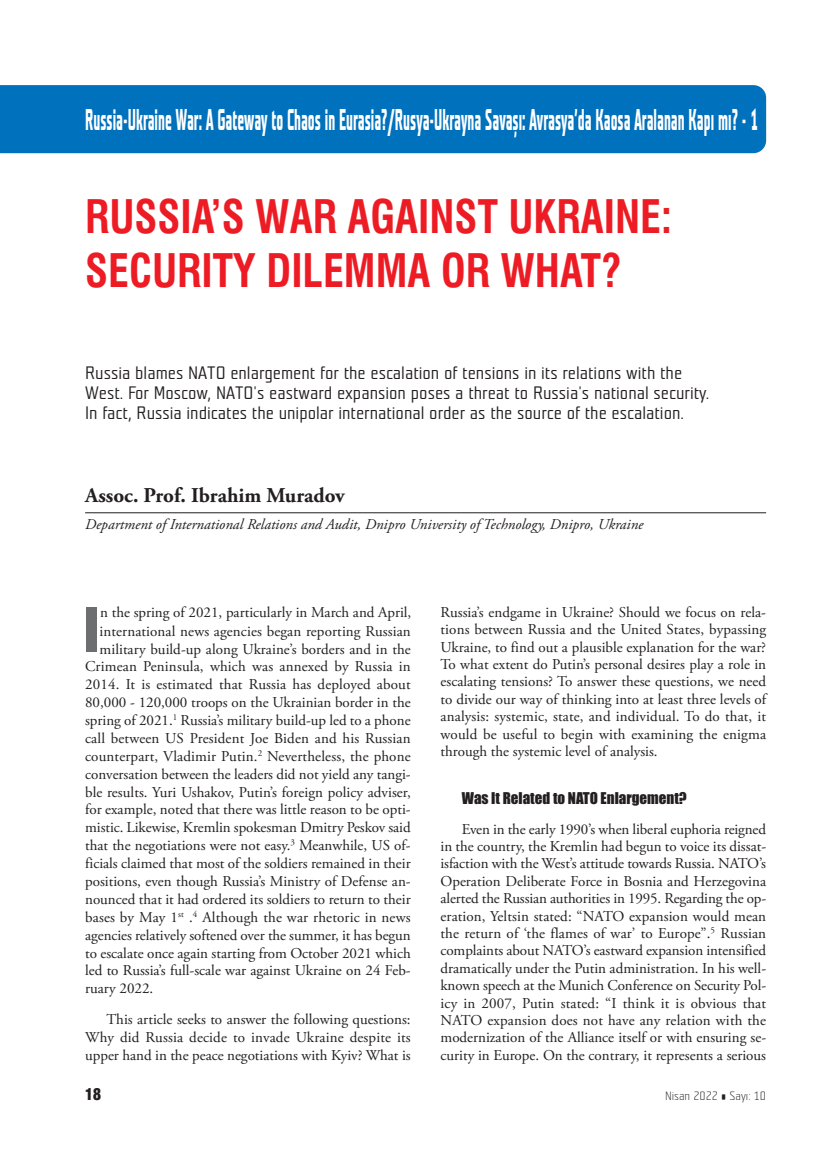
<style>
.page{position:relative;width:830px;height:1149px;background:#fff}
.page>*{position:absolute;margin:0;border:0;box-sizing:border-box;transform-origin:0 0}
.t1{font:900 condensed 59.25px "Helvetica";color:#6d6e70}
.t2{font:700 condensed 45px/54px "Swiss 721 BT";color:#ed1c24;scale:.93 1}
.t3{font:700 30px "STF Teuton Normal";color:#fff;scale:.5 1}
.t4{font:700 21px "Adobe Garamond Pro";color:#231f20}
.t5{font:18px/20.2px "STF Teuton Mager";color:#231f20}
.t6{font:900 condensed 18px "Helvatika";color:#231f20;scale:.9 1}
.t7{font:15px/17.4px "Adobe Garamond Pro";color:#231f20;text-align:justify}
.t8{font:italic 15px "Adobe Garamond Pro";color:#231f20}
.t9{font:15px "Impact";color:#231f20}
.t10{font:12px "STF Teuton Hell";color:#231f20}
</style>
<div class="page">
<div style="left:0;top:85px;width:765px;height:68px;background:#0071bc"></div>
<hr style="left:85px;top:512px;width:680px;height:1px;background:#231f20">
<h3 class="t3" style="left:85px;top:102px;width:1346px">Russia-Ukraine War: A Gateway to Chaos in Eurasia?/Rusya-Ukrayna Savașı: Avrasya’da Kaosa Aralanan Kapı mı? - 1</h3>
<h2 class="t2" style="left:85px;top:190px;width:632px">RUSSIA’S WAR AGAINST UKRAINE:<br>SECURITY DILEMMA OR WHAT?</h2>
<p class="t5" style="left:85px;top:364px;width:625px">Russia blames NATO enlargement for the escalation of tensions in its relations with the<br>West. For Moscow, NATO's eastward expansion poses a threat to Russia's national security.<br>In fact, Russia indicates the unipolar international order as the source of the escalation.</p>
<h3 class="t4" style="left:85px;top:487px;width:261px">Assoc. Prof. Ibrahim Muradov</h3>
<p class="t8" style="left:85px;top:518px;width:559px">Department of International Relations and Audit, Dnipro University of Technology, Dnipro, Ukraine</p>
<h1 class="t1" style="left:83px;top:606px;width:18px">I</h1>
<p class="t7" style="left:100px;top:604px;width:312px">n the spring of 2021, particularly in March and April,</p>
<p class="t7" style="left:99px;top:623px;width:312px">international news agencies began reporting Russian</p>
<p class="t7" style="left:99px;top:641px;width:312px">military build-up along Ukraine’s borders and in the</p>
<p class="t7" style="left:85px;top:659px;width:327px">Crimean Peninsula, which was annexed by Russia in</p>
<p class="t7" style="left:85px;top:677px;width:327px">2014. It is estimated that Russia has deployed about</p>
<p class="t7" style="left:85px;top:694px;width:327px">80,000 - 120,000 troops on the Ukrainian border in the</p>
<p class="t7" style="left:85px;top:712px;width:327px">spring of 2021.<sup>1</sup> Russia’s military build-up led to a phone</p>
<p class="t7" style="left:85px;top:730px;width:327px">call between US President Joe Biden and his Russian</p>
<p class="t7" style="left:85px;top:748px;width:327px">counterpart, Vladimir Putin.<sup>2</sup> Nevertheless, the phone</p>
<p class="t7" style="left:85px;top:766px;width:327px">conversation between the leaders did not yield any tangi-</p>
<p class="t7" style="left:85px;top:784px;width:327px">ble results. Yuri Ushakov, Putin’s foreign policy adviser,</p>
<p class="t7" style="left:85px;top:802px;width:327px">for example, noted that there was little reason to be opti-</p>
<p class="t7" style="left:85px;top:819px;width:327px">mistic. Likewise, Kremlin spokesman Dmitry Peskov said</p>
<p class="t7" style="left:85px;top:837px;width:327px">that the negotiations were not easy.<sup>3</sup> Meanwhile, US of-</p>
<p class="t7" style="left:85px;top:855px;width:327px">ficials claimed that most of the soldiers remained in their</p>
<p class="t7" style="left:85px;top:873px;width:327px">positions, even though Russia’s Ministry of Defense an-</p>
<p class="t7" style="left:85px;top:891px;width:327px">nounced that it had ordered its soldiers to return to their</p>
<p class="t7" style="left:85px;top:909px;width:327px">bases by May 1<sup>st</sup> .<sup>4</sup> Although the war rhetoric in news</p>
<p class="t7" style="left:85px;top:927px;width:327px">agencies relatively softened over the summer, it has begun</p>
<p class="t7" style="left:85px;top:945px;width:327px">to escalate once again starting from October 2021 which</p>
<p class="t7" style="left:85px;top:962px;width:327px">led to Russia’s full-scale war against Ukraine on 24 Feb-</p>
<p class="t7" style="left:85px;top:980px;width:70px">ruary 2022.</p>
<p class="t7" style="left:85px;top:1011px;width:327px;line-height:17.9px;text-indent:21px">This article seeks to answer the following questions:<br>Why did Russia decide to invade Ukraine despite its upper hand in the peace negotiations with Kyiv? What is</p>
<p class="t7" style="left:440px;top:604px;width:327px">Russia’s endgame in Ukraine? Should we focus on rela&shy;tions between Russia and the United States, bypassing Ukraine, to find out a plausible explanation for the war?<br>To what extent do Putin’s personal desires play a role in escalating tensions? To answer these questions, we need to divide our way of thinking into at least three levels of analysis: systemic, state, and individual. To do that, it would be useful to begin with examining the enigma through the systemic level of analysis.</p>
<p class="t9" style="left:461px;top:793px;width:226px">Was It Related to NATO Enlargement?</p>
<p class="t7" style="left:440px;top:821px;width:327px;text-indent:21px">Even in the early 1990’s when liberal euphoria reigned in the country, the Kremlin had begun to voice its dissat&shy;isfaction with the West’s attitude towards Russia. NATO’s Operation Deliberate Force in Bosnia and Herzegovina alerted the Russian authorities in 1995. Regarding the op&shy;eration, Yeltsin stated: “NATO expansion would mean the return of ‘the flames of war’ to Europe”.<sup>5</sup> Russian complaints about NATO’s eastward expansion intensified dramatically under the Putin administration. In his well&shy;known speech at the Munich Conference on Security Pol&shy;icy in 2007, Putin stated: “I think it is obvious that NATO expansion does not have any relation with the modernization of the Alliance itself or with ensuring se&shy;curity in Europe. On the contrary, it represents a serious</p>
<p class="t6" style="left:85px;top:1083px;width:19px">18</p>
<p class="t10" style="left:664px;top:1090px;width:102px">Nisan 2022 • Sayı: 10</p>
</div>
